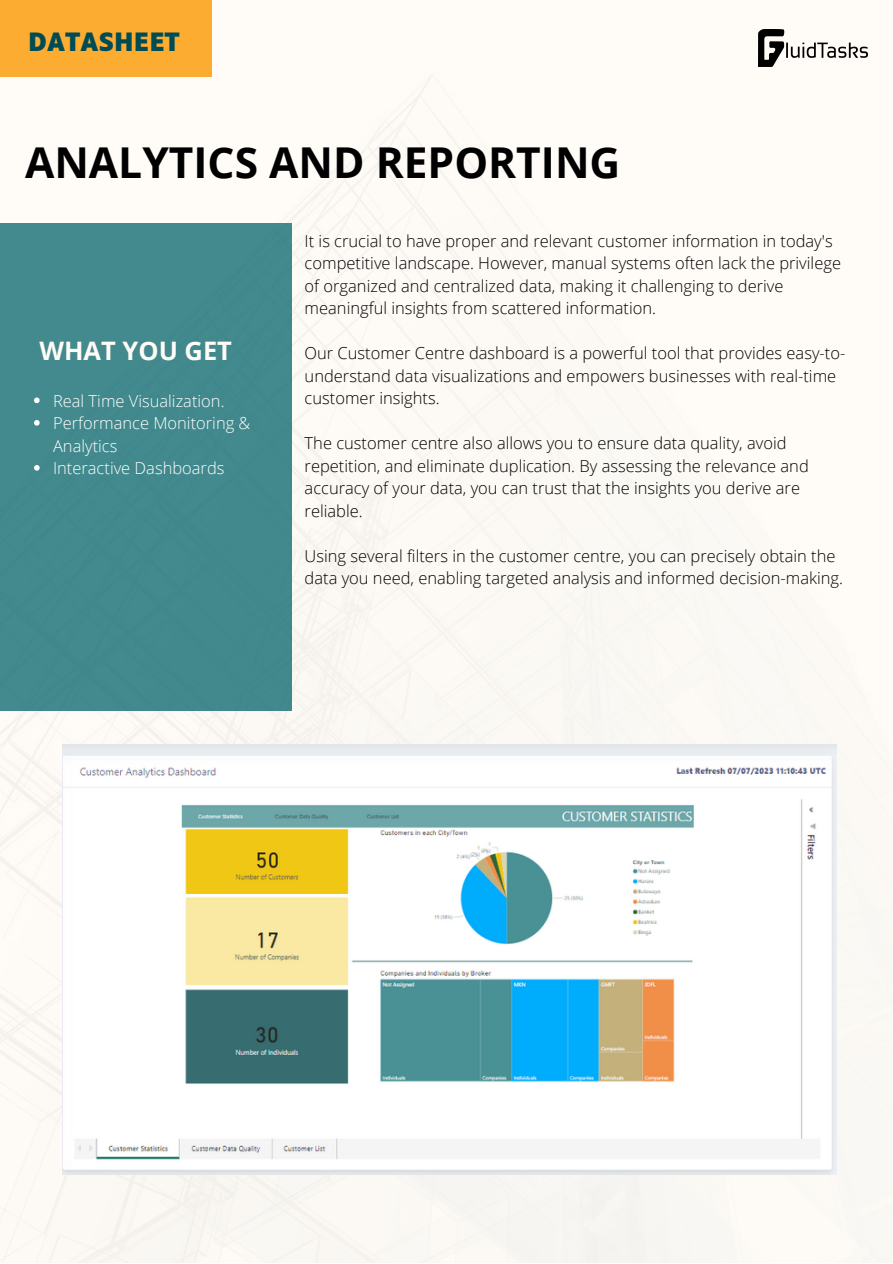
<style>
.page{position:relative;width:893px;height:1264px;background:#fff}
.page>*{position:absolute;margin:0;border:0;box-sizing:border-box;transform-origin:0 0}
.t1{font:700 42.45px "Open Sans";color:#000}
.t2{font:700 25.5px "Open Sans";color:#fffbf6}
.t3{font:700 24.15px "Luciole";color:#004c55}
.t4{font:300 16.5px/22.5px "Open Sans";color:#000}
.t5{font:300 16.5px/22.5px "Open Sans";color:#fff}
</style>
<div class="page">
<div style="left:0;top:0;width:892px;height:1262px;background:#fdfaf5"></div>
<div style="left:0;top:0;width:211px;height:77px;background:#fdac32"></div>
<img style="left:758px;top:30px;width:109px;height:37px">
<div style="left:0;top:223px;width:291px;height:487px;background:#428a8e"></div>
<img style="left:63px;top:744px;width:773px;height:430px">
<svg style="left:34px;top:397px;width:6px;height:6px"></svg>
<svg style="left:34px;top:420px;width:6px;height:5px"></svg>
<svg style="left:34px;top:465px;width:6px;height:5px"></svg>
<p class="t3" style="left:28px;top:32px;width:153px">DATASHEET</p>
<p class="t1" style="left:25px;top:133px;width:597px">ANALYTICS AND REPORTING</p>
<p class="t2" style="left:39px;top:333px;width:194px">WHAT YOU GET</p>
<p class="t5" style="left:53px;top:389px;width:173px">Real Time Visualization.</p>
<p class="t5" style="left:53px;top:411px;width:199px">Performance Monitoring &amp;<br>Analytics</p>
<p class="t5" style="left:53px;top:456px;width:173px">Interactive Dashboards</p>
<p class="t4" style="left:304px;top:229px;width:538px">It is crucial to have proper and relevant customer information in today's competitive landscape. However, manual systems often lack the privilege of organized and centralized data, making it challenging to derive meaningful insights from scattered information.</p>
<p class="t4" style="left:304px;top:341px;width:542px">Our Customer Centre dashboard is a powerful tool that provides easy-to&shy;understand data visualizations and empowers businesses with real-time customer insights.</p>
<p class="t4" style="left:304px;top:431px;width:505px">The customer centre also allows you to ensure data quality, avoid repetition, and eliminate duplication. By assessing the relevance and accuracy of your data, you can trust that the insights you derive are reliable.</p>
<p class="t4" style="left:304px;top:544px;width:540px">Using several filters in the customer centre, you can precisely obtain the data you need, enabling targeted analysis and informed decision-making.</p>
</div>
